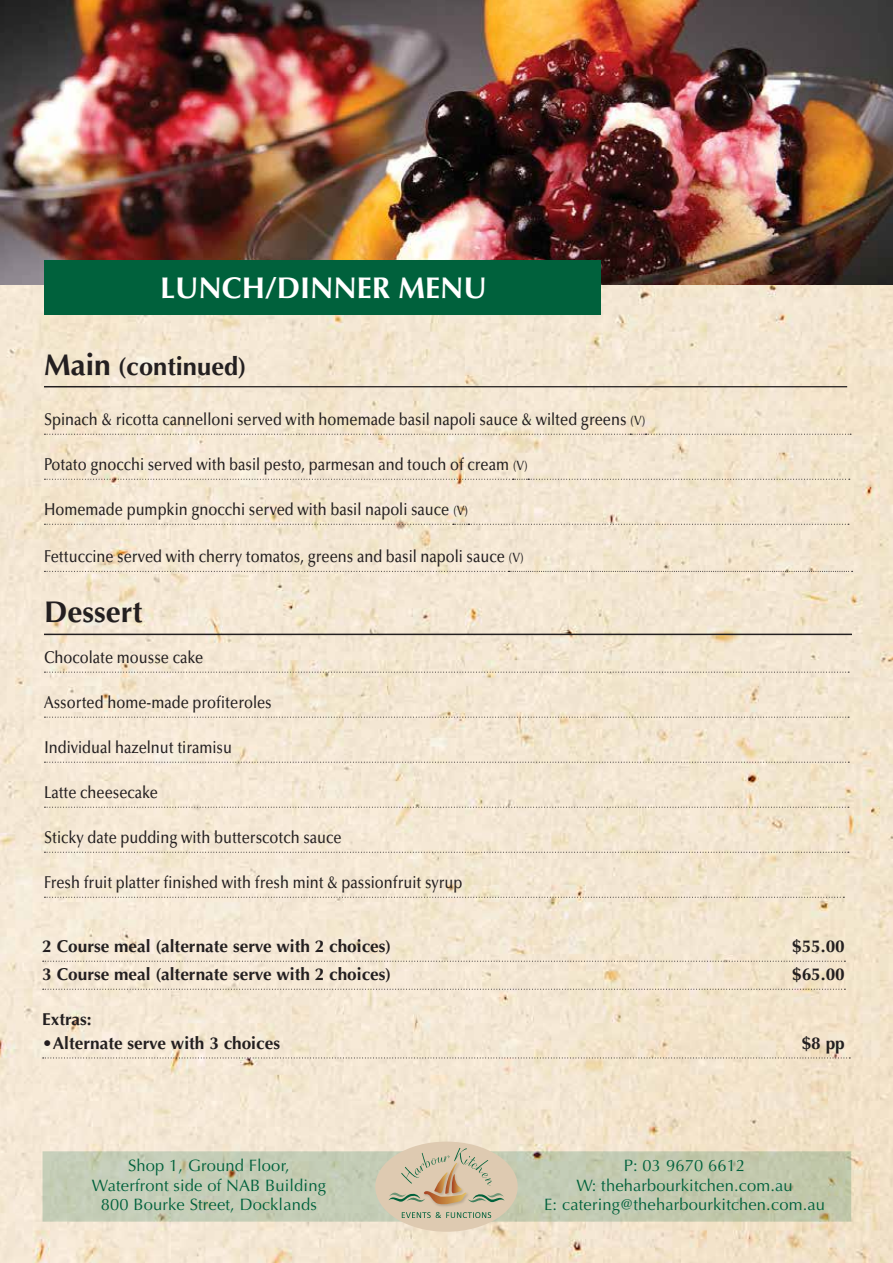
<style>
.page{position:relative;width:893px;height:1263px;background:#fff}
.page>*{position:absolute;margin:0;border:0;box-sizing:border-box;transform-origin:0 0}
.t1{font:700 30px "Optima LT Std";color:#fff}
.t2{font:700 30px "Optima LT Std";color:#231f20}
.t3{font:700 25.5px "Optima LT Std";color:#231f20}
.t4{font:500 17.25px "Optima LT Std";color:#231f20;scale:.85 1}
.t5{font:700 17.25px "Optima LT Std";color:#231f20}
.t6{font:16.5px/19.5px "Optima LT Std";letter-spacing:.01em;color:#00613c;text-align:center}
.s1{font-size:30px}
.s2{font-size:13.5px}
</style>
<div class="page">
<img style="left:0;top:285px;width:893px;height:978px">
<img style="left:0;top:0;width:893px;height:285px">
<div style="left:44px;top:260px;width:557px;height:54px;background:#00613c"></div>
<hr style="left:44px;top:386px;width:67px;height:1px;background:#231f20">
<hr style="left:111px;top:386px;width:736px;height:1px;background:#231f20">
<svg style="left:44px;top:434px;width:807px;height:1px"></svg>
<svg style="left:44px;top:479px;width:806px;height:1px"></svg>
<svg style="left:44px;top:524px;width:805px;height:1px"></svg>
<svg style="left:44px;top:571px;width:809px;height:1px"></svg>
<hr style="left:44px;top:634px;width:808px;height:1px;background:#231f20">
<svg style="left:44px;top:672px;width:805px;height:1px"></svg>
<svg style="left:44px;top:717px;width:805px;height:1px"></svg>
<svg style="left:44px;top:762px;width:805px;height:1px"></svg>
<svg style="left:44px;top:807px;width:805px;height:1px"></svg>
<svg style="left:44px;top:852px;width:805px;height:1px"></svg>
<svg style="left:44px;top:897px;width:800px;height:1px"></svg>
<svg style="left:43px;top:961px;width:802px;height:1px"></svg>
<svg style="left:43px;top:989px;width:802px;height:1px"></svg>
<svg style="left:43px;top:1057px;width:807px;height:1px"></svg>
<svg style="left:43px;top:1151px;width:808px;height:70px;background:#c3cab1"></svg>
<div style="left:375px;top:1141px;width:143px;height:91px;background:#decab1;border-radius:50%"></div>
<svg style="left:388px;top:1148px;width:117px;height:58px"></svg>
<svg style="left:402px;top:1212px;width:89px;height:6px"></svg>
<h1 class="t1" style="left:160px;top:271px;width:328px">LUNCH/DINNER MENU</h1>
<h2 class="t3" style="left:44px;top:351px;width:204px"><span class="s1">Main</span> (continued)</h2>
<p class="t4" style="left:44px;top:410px;width:709px">Spinach &amp; ricotta cannelloni served with homemade basil napoli sauce &amp; wilted greens <span class="s2">(V)</span></p>
<p class="t4" style="left:44px;top:455px;width:571px">Potato gnocchi served with basil pesto, parmesan and touch of cream <span class="s2">(V)</span></p>
<p class="t4" style="left:44px;top:500px;width:501px">Homemade pumpkin gnocchi served with basil napoli sauce <span class="s2">(V)</span></p>
<p class="t4" style="left:44px;top:547px;width:566px">Fettuccine served with cherry tomatos, greens and basil napoli sauce <span class="s2">(V)</span></p>
<h1 class="t2" style="left:44px;top:595px;width:100px">Dessert</h1>
<p class="t4" style="left:44px;top:648px;width:189px">Chocolate mousse cake</p>
<p class="t4" style="left:44px;top:693px;width:269px">Assorted home-made profiteroles</p>
<p class="t4" style="left:44px;top:738px;width:223px">Individual hazelnut tiramisu</p>
<p class="t4" style="left:44px;top:783px;width:136px">Latte cheesecake</p>
<p class="t4" style="left:44px;top:828px;width:352px">Sticky date pudding with butterscotch sauce</p>
<p class="t4" style="left:44px;top:873px;width:494px">Fresh fruit platter finished with fresh mint &amp; passionfruit syrup</p>
<p class="t5" style="left:42px;top:936px;width:351px">2 Course meal (alternate serve with 2 choices)</p>
<p class="t5" style="left:792px;top:936px;width:54px">$55.00</p>
<p class="t5" style="left:42px;top:964px;width:351px">3 Course meal (alternate serve with 2 choices)</p>
<p class="t5" style="left:792px;top:964px;width:54px">$65.00</p>
<p class="t5" style="left:42px;top:1009px;width:51px">Extras:</p>
<p class="t5" style="left:42px;top:1033px;width:239px">•Alternate serve with 3 choices</p>
<p class="t5" style="left:802px;top:1033px;width:45px">$8 pp</p>
<p class="t6" style="left:92px;top:1156px;width:236px">Shop 1, Ground Floor,<br>Waterfront side of NAB Building<br>800 Bourke Street, Docklands</p>
<p class="t6" style="left:544px;top:1156px;width:282px">P: 03 9670 6612<br>W: theharbourkitchen.com.au<br>E: catering@theharbourkitchen.com.au</p>
</div>
